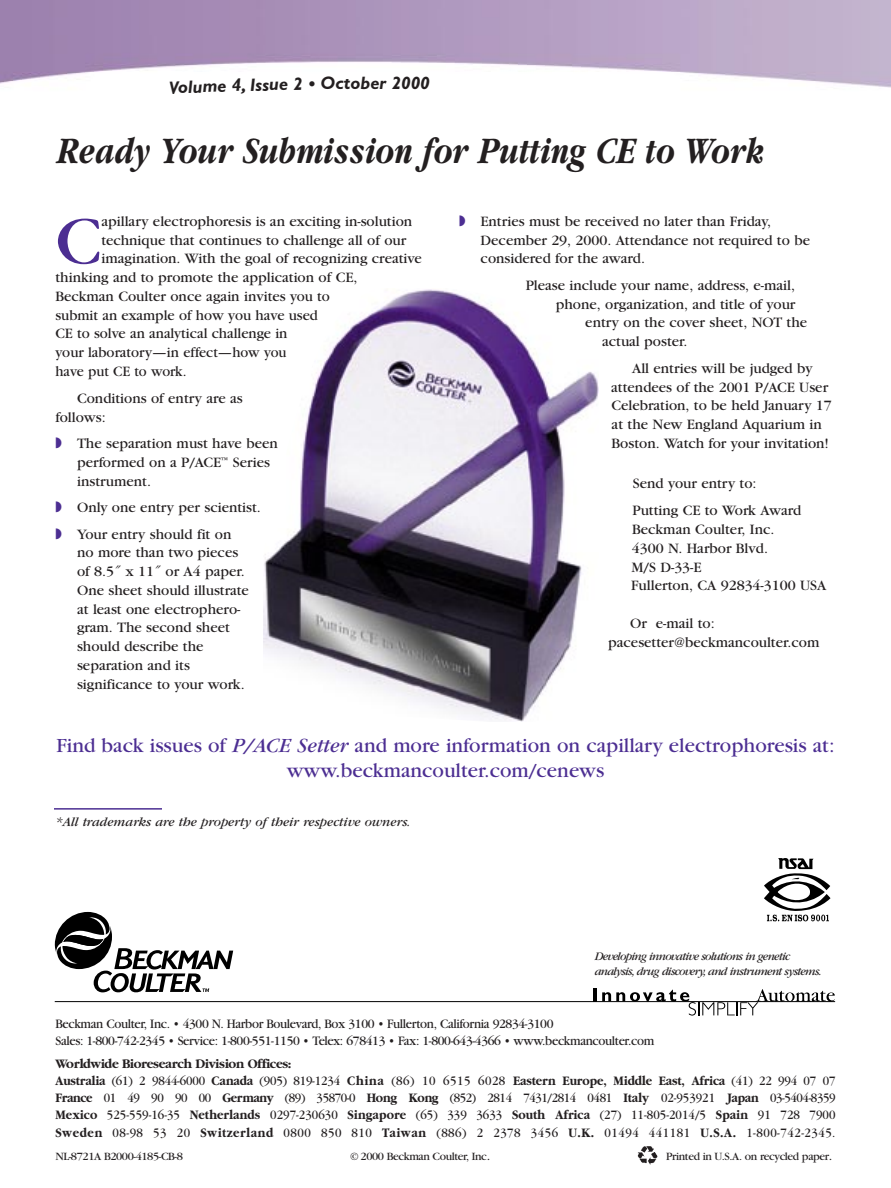
<style>
.page{position:relative;width:891px;height:1188px;background:#fff}
.page>*{position:absolute;margin:0;border:0;box-sizing:border-box;transform-origin:0 0}
.t1{font:71.4px "Garamond";color:#4c2e92}
.t2{font:italic 700 39px "Garamond";color:#231f20;scale:.8 1}
.t3{font:21px/25.2px "Garamond";color:#4c2e92;text-align:center}
.t4{font:italic 700 18px "Gill Sans";color:#231f20}
.t5{font:15px/18.8px "Garamond";color:#231f20}
.t6{font:15px "Garamond";color:#231f20;scale:.96 1}
.t7{font:13.5px/17.1px "Garamond";letter-spacing:.005em;color:#231f20;scale:.9 1}
.t8{font:13.5px/17.2px "Garamond";letter-spacing:-.025em;color:#231f20;scale:.95 1}
.t9{font:italic 13.5px "Garamond";color:#231f20}
.t10{font:italic 12px/15px "Garamond";letter-spacing:-.06em;color:#231f20}
.t11{font:11.7px "Garamond";letter-spacing:-.03em;color:#231f20}
.s1{color:#4c2e92}
.s2{font-style:italic}
.s3{font-weight:700}
.s4{font-size:13.5px}
</style>
<div class="page">
<svg style="left:55px;top:912px;width:178px;height:80px"></svg>
<hr style="left:55px;top:1001px;width:780px;height:1px;background:#000">
<hr style="left:593px;top:988px;width:4px;height:13px;background:#000">
<svg style="left:602px;top:989px;width:233px;height:27px"></svg>
<img style="left:637px;top:1146px;width:21px;height:19px">
<svg style="left:764px;top:858px;width:67px;height:63px"></svg>
<hr style="left:54px;top:808px;width:108px;height:2px;background:#4c2e92">
<img style="left:263px;top:289px;width:335px;height:433px">
<p class="t4" style="left:169px;top:81px;width:95px;rotate:-2deg">Volume 4, Is</p>
<p class="t4" style="left:262px;top:78px;width:100px;rotate:-1deg">sue 2 • Octo</p>
<p class="t4" style="left:361px;top:76px;width:52px">ber 20</p>
<h2 class="t2" style="left:56px;top:136px;width:886px">Ready Your Submission for Putting CE to Work</h2>
<h1 class="t1" style="left:56px;top:216px;width:48px">C</h1>
<p class="t5" style="left:101px;top:213px;width:312px">apillary electrophoresis is an exciting in-solution</p>
<p class="t5" style="left:101px;top:232px;width:306px">technique that continues to challenge all of our</p>
<p class="t5" style="left:101px;top:251px;width:322px">imagination. With the goal of recognizing creative</p>
<p class="t5" style="left:56px;top:270px;width:303px">thinking and to promote the application of CE,</p>
<p class="t5" style="left:56px;top:288px;width:276px">Beckman Coulter once again invites you to</p>
<p class="t5" style="left:56px;top:307px;width:264px">submit an example of how you have used</p>
<p class="t5" style="left:56px;top:326px;width:233px">CE to solve an analytical challenge in</p>
<p class="t5" style="left:56px;top:345px;width:232px">your laboratory—in effect—how you</p>
<p class="t6" style="left:55px;top:366px;width:138px">have put CE to work.</p>
<p class="t5" style="left:56px;top:390px;width:189px;text-indent:22px">Conditions of entry are as follows:</p>
<p class="t5" style="left:77px;top:436px;width:202px;text-indent:-22px"><span class="s1">◗</span> The separation must have been performed on a P/ACE<sup>™</sup> Series instrument.</p>
<p class="t5" style="left:56px;top:496px;width:207px;line-height:26.2px"><span class="s1">◗</span> Only one entry per scientist. <span class="s1">◗</span> Your entry should fit on</p>
<p class="t5" style="left:77px;top:545px;width:173px">no more than two pieces of 8.5˝ x 11˝ or A4 paper.<br>One sheet should illustrate at least one electrophero&shy;gram. The second sheet should describe the separation and its significance to your work.</p>
<p class="t5" style="left:481px;top:213px;width:331px;text-indent:-22px"><span class="s1">◗</span> Entries must be received no later than Friday,<br>December 29, 2000. Attendance not required to be considered for the award.</p>
<p class="t5" style="left:526px;top:277px;width:271px">Please include your name, address, e-mail,</p>
<p class="t5" style="left:556px;top:296px;width:241px">phone, organization, and title of your</p>
<p class="t5" style="left:585px;top:315px;width:223px">entry on the cover sheet, NOT the</p>
<p class="t5" style="left:602px;top:333px;width:87px">actual poster.</p>
<p class="t5" style="left:611px;top:360px;width:222px;text-indent:21px">All entries will be judged by attendees of the 2001 P/ACE User<br>Celebration, to be held January 17 at the New England Aquarium in<br>Boston. Watch for your invitation!</p>
<p class="t5" style="left:633px;top:472px;width:170px;line-height:26.8px">Send your entry to:<br>Putting CE to Work Award</p>
<p class="t5" style="left:631px;top:521px;width:197px">Beckman Coulter, Inc.<br>4300 N. Harbor Blvd.<br>M/S D-33-E<br>Fullerton, CA 92834-3100 USA</p>
<p class="t5" style="left:608px;top:615px;width:213px;text-indent:22px">Or e-mail to: pacesetter@beckmancoulter.com</p>
<h3 class="t3" style="left:57px;top:734px;width:779px">Find back issues of <span class="s2">P/ACE Setter</span> and more information on capillary electrophoresis at: www.beckmancoulter.com/cenews</h3>
<p class="t9" style="left:56px;top:817px;width:357px">*All trademarks are the property of their respective owners.</p>
<p class="t10" style="left:595px;top:950px;width:228px">Developing innovative solutions in genetic analysis, drug discovery, and instrument systems.</p>
<p class="t8" style="left:55px;top:1016px;width:632px">Beckman Coulter, Inc. • 4300 N. Harbor Boulevard, Box 3100 • Fullerton, California 92834-3100<br>Sales: 1-800-742-2345 • Service: 1-800-551-1150 • Telex: 678413 • Fax: 1-800-643-4366 • www.beckmancoulter.com</p>
<p class="t7" style="left:55px;top:1056px;width:868px"><span class="s3">Worldwide Bioresearch Division Offices:<br>Australia</span> (61) 2 9844-6000 <span class="s3">Canada</span> (905) 819-1234 <span class="s3">China</span> (86) 10 6515 6028 <span class="s3">Eastern Europe, Middle East, Africa</span> (41) 22 994 07 07<br><span class="s3">France</span> 01 49 90 90 00 <span class="s3">Germany</span> (89) 35870-0 <span class="s3">Hong Kong</span> (852) 2814 7431/2814 0481 <span class="s3">Italy</span> 02-953921 <span class="s3">Japan</span> 03-5404-8359<br><span class="s3">Mexico</span> 525-559-16-35 <span class="s3">Netherlands</span> 0297-230630 <span class="s3">Singapore</span> (65) 339 3633 <span class="s3">South Africa</span> (27) 11-805-2014/5 <span class="s3">Spain</span> 91 728 7900<br><span class="s3">Sweden</span> 08-98 53 20 <span class="s3">Switzerland</span> 0800 850 810 <span class="s3">Taiwan</span> (886) 2 2378 3456 <span class="s3">U.K.</span> 01494 441181 <span class="s3">U.S.A.</span> 1-800-742-2345.</p>
<p class="t11" style="left:55px;top:1152px;width:129px">NL-8721A B2000-4185-CB-8</p>
<p class="t11" style="left:350px;top:1152px;width:142px">© 2000 Beckman Coulter, Inc<span class="s4">.</span></p>
<p class="t11" style="left:666px;top:1152px;width:168px">Printed in U.S.A. on recycled paper<span class="s4">.</span></p>
</div>
